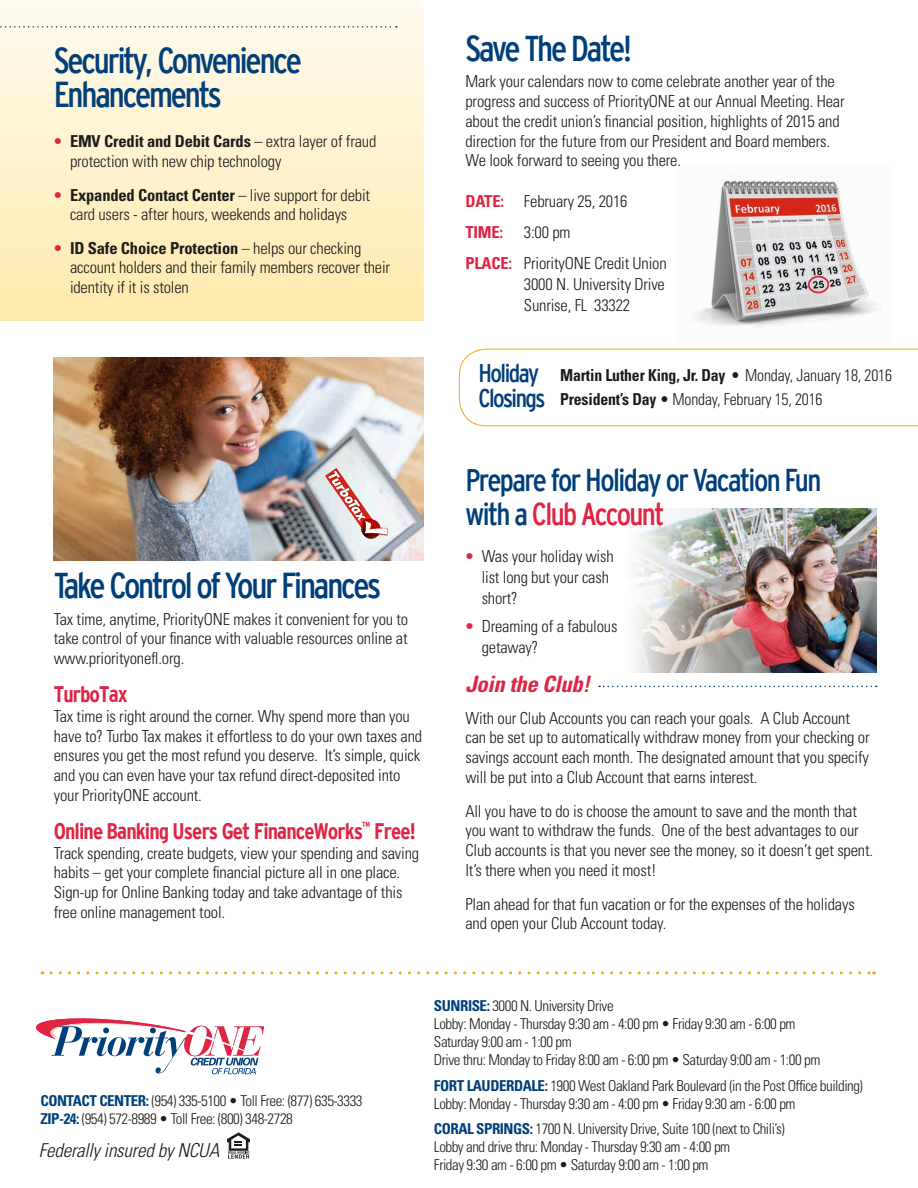
<style>
.page{position:relative;width:918px;height:1188px;background:#fff}
.page>*{position:absolute;margin:0;border:0;box-sizing:border-box;transform-origin:0 0}
.t1{font:36px/34.5px "Interstate Cond Mono";letter-spacing:-.06em;color:#003f79}
.t2{font:31.5px/34.5px "Interstate Cond Mono";letter-spacing:-.05em;color:#003f79}
.t3{font:25.5px/25.5px "Interstate Cond Mono";letter-spacing:-.06em;color:#003f79}
.t4{font:700 22.5px "Interstate Cond Mono";letter-spacing:-.04em;color:#e02444}
.t5{font:italic 700 condensed 22.5px "Univers";letter-spacing:-.01em;color:#e02444}
.t6{font:italic 300 condensed 19.2px "Univers";letter-spacing:-.01em;color:#1c1c1a}
.t7{font:300 condensed 16.5px/19.8px "Univers";letter-spacing:-.01em;color:#1c1c1a}
.t8{font:300 condensed 16.5px/24.3px "Univers";letter-spacing:-.01em;color:#1c1c1a;scale:.95 1}
.t9{font:300 condensed 15px/18px "Univers";letter-spacing:-.03em;color:#1c1c1a}
.s1{font-weight:900;font-stretch:normal;color:#e02444}
.s2{font-weight:700}
.s3{font-weight:700;color:#e02444}
.s4{color:#e02444}
.s5{font-weight:700;color:#003f79}
</style>
<div class="page">
<img style="left:694px;top:175px;width:187px;height:152px">
<svg style="left:36px;top:1018px;width:228px;height:56px"></svg>
<svg style="left:51px;top:971px;width:824px;height:3px"></svg>
<svg style="left:227px;top:1133px;width:23px;height:26px"></svg>
<div style="left:0;top:0;width:423px;height:321px;background:linear-gradient(to bottom,#fffbf0,#ffeaac)"></div>
<svg style="left:459px;top:349px;width:459px;height:77px"></svg>
<svg style="left:0;top:26px;width:397px;height:2px"></svg>
<svg style="left:599px;top:686px;width:278px;height:1px"></svg>
<div style="left:808px;top:275px;width:21px;height:19px;border:2px solid #e02444;border-radius:50%"></div>
<img style="left:54px;top:358px;width:369px;height:202px">
<svg style="left:325px;top:468px;width:63px;height:72px"></svg>
<img style="left:634px;top:508px;width:243px;height:165px">
<h1 class="t1" style="left:54px;top:43px;width:250px">Security, Convenience<br>Enhancements</h1>
<p class="t7" style="left:70px;top:132px;width:308px;text-indent:-16px"><span class="s1">•</span> <span class="s2">EMV Credit and Debit Cards</span> – extra layer of fraud protection with new chip technology</p>
<p class="t7" style="left:54px;top:185px;width:318px;text-align:center"><span class="s1">•</span> <span class="s2">Expanded Contact Center</span> – live support for debit card users - after hours, weekends and holidays</p>
<p class="t7" style="left:70px;top:238px;width:322px;text-indent:-16px"><span class="s1">•</span> <span class="s2">ID Safe Choice Protection</span> – helps our checking account holders and their family members recover their identity if it is stolen</p>
<h1 class="t1" style="left:54px;top:568px;width:329px">Take Control of Your Finances</h1>
<p class="t7" style="left:54px;top:609px;width:356px;text-align:justify">Tax time, anytime, PriorityONE makes it convenient for you to take control of your finance with valuable resources online at www.priorityonefl.org.</p>
<h3 class="t4" style="left:54px;top:682px;width:76px">TurboTax</h3>
<p class="t7" style="left:54px;top:706px;width:370px">Tax time is right around the corner. Why spend more than you have to? Turbo Tax makes it effortless to do your own taxes and ensures you get the most refund you deserve. It’s simple, quick and you can even have your tax refund direct-deposited into your PriorityONE account.</p>
<h3 class="t4" style="left:54px;top:818px;width:363px">Online Banking Users Get FinanceWorks<sup>™</sup> Free!</h3>
<p class="t7" style="left:54px;top:843px;width:367px">Track spending, create budgets, view your spending and saving habits – get your complete financial picture all in one place.<br>Sign-up for Online Banking today and take advantage of this free online management tool.</p>
<h1 class="t1" style="left:465px;top:30px;width:168px">Save The Date!</h1>
<p class="t7" style="left:465px;top:71px;width:381px">Mark your calendars now to come celebrate another year of the progress and success of PriorityONE at our Annual Meeting. Hear about the credit union’s financial position, highlights of 2015 and direction for the future from our President and Board members.<br>We look forward to seeing you there.</p>
<p class="t7" style="left:465px;top:186px;width:164px;line-height:30.6px"><span class="s3">DATE:</span> February 25, 2016<br><span class="s3">TIME:</span></p>
<p class="t7" style="left:465px;top:217px;width:203px;line-height:30.6px;text-indent:58px">3:00 pm<br><span class="s3">PLACE:</span> PriorityONE Credit Union</p>
<p class="t7" style="left:524px;top:273px;width:142px;line-height:21.3px">3000 N. University Drive<br>Sunrise, FL 33322</p>
<h3 class="t3" style="left:478px;top:360px;width:68px">Holiday<br>Closings</h3>
<p class="t8" style="left:560px;top:363px;width:351px"><span class="s2">Martin Luther King, Jr. Day •</span> Monday, January 18, 2016<br><span class="s2">President’s Day</span> • Monday, February 15, 2016</p>
<h2 class="t2" style="left:465px;top:462px;width:357px">Prepare for Holiday or Vacation Fun with a <span class="s4">Club Account</span></h2>
<p class="t7" style="left:482px;top:545px;width:134px;line-height:21px;text-indent:-16px"><span class="s1">•</span> Was your holiday wish list long but your cash short?</p>
<p class="t7" style="left:482px;top:615px;width:137px;line-height:21px;text-indent:-16px"><span class="s1">•</span> Dreaming of a fabulous getaway?</p>
<h3 class="t5" style="left:465px;top:670px;width:126px">Join the Club!</h3>
<p class="t7" style="left:465px;top:708px;width:406px">With our Club Accounts you can reach your goals. A Club Account can be set up to automatically withdraw money from your checking or savings account each month. The designated amount that you specify will be put into a Club Account that earns interest.</p>
<p class="t7" style="left:465px;top:801px;width:409px">All you have to do is choose the amount to save and the month that you want to withdraw the funds. One of the best advantages to our Club accounts is that you never see the money, so it doesn’t get spent.<br>It’s there when you need it most!</p>
<p class="t7" style="left:465px;top:894px;width:391px">Plan ahead for that fun vacation or for the expenses of the holidays and open your Club Account today.</p>
<p class="t9" style="left:41px;top:1092px;width:324px"><span class="s5">CONTACT CENTER:</span> (954) 335-5100 • Toll Free: (877) 635-3333<br><span class="s5">ZIP-24:</span> (954) 572-8989 • Toll Free: (800) 348-2728</p>
<p class="t6" style="left:39px;top:1139px;width:182px">Federally insured by NCUA</p>
<p class="t9" style="left:434px;top:997px;width:388px"><span class="s5">SUNRISE:</span> 3000 N. University Drive<br>Lobby: Monday - Thursday 9:30 am - 4:00 pm • Friday 9:30 am - 6:00 pm Saturday 9:00 am - 1:00 pm<br>Drive thru: Monday to Friday 8:00 am - 6:00 pm • Saturday 9:00 am - 1:00 pm</p>
<p class="t9" style="left:434px;top:1077px;width:431px"><span class="s5">FORT LAUDERDALE:</span> 1900 West Oakland Park Boulevard (in the Post Office building)<br>Lobby: Monday - Thursday 9:30 am - 4:00 pm • Friday 9:30 am - 6:00 pm</p>
<p class="t9" style="left:434px;top:1120px;width:352px"><span class="s5">CORAL SPRINGS:</span> 1700 N. University Drive, Suite 100 (next to Chili’s)<br>Lobby and drive thru: Monday - Thursday 9:30 am - 4:00 pm<br>Friday 9:30 am - 6:00 pm • Saturday 9:00 am - 1:00 pm</p>
</div>
